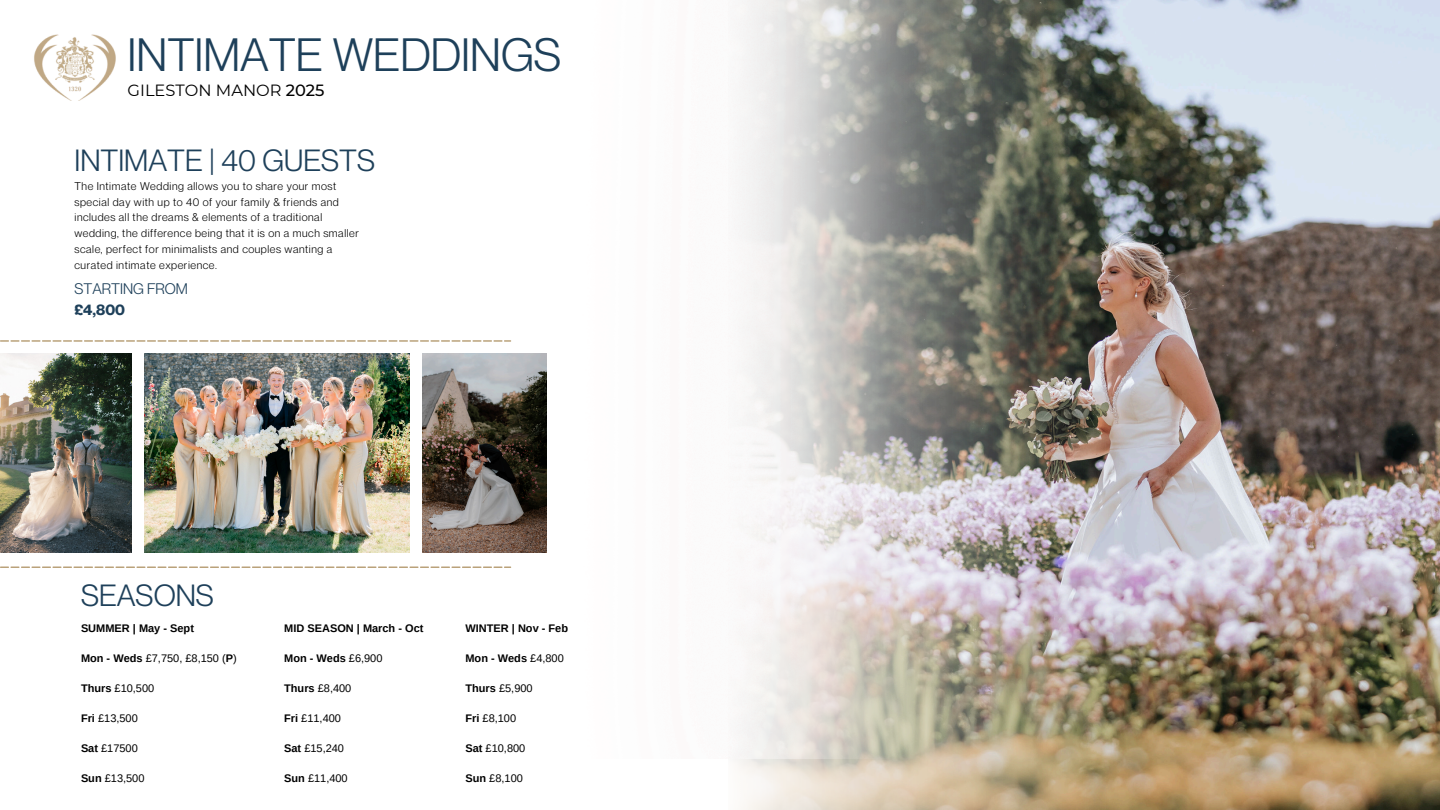
<style>
.page{position:relative;width:1440px;height:810px;background:#fff}
.page>*{position:absolute;margin:0;border:0;box-sizing:border-box;transform-origin:0 0}
.t1{font:45.7px "Neue Montreal";color:#1e405a}
.t2{font:30px "Neue Montreal";color:#1e405a}
.t3{font:16.2px "Montserrat";color:#000}
.t4{font:15px/21px "Neue Montreal";color:#1e405a}
.t5{font:11px/15.8px "Neue Montreal";letter-spacing:.05em;color:#000}
.t6{font:11px "Arimo";color:#000}
.t7{font:700 11px "Arimo";color:#000}
.s1{font-weight:500}
.s2{font-weight:700}
.s3{font-weight:400}
</style>
<div class="page">
<img style="left:1137px;top:0;width:303px;height:810px">
<img style="left:735px;top:0;width:402px;height:810px">
<img style="left:502px;top:0;width:460px;height:759px">
<svg style="left:0;top:340px;width:511px;height:2px"></svg>
<img style="left:34px;top:34px;width:82px;height:67px">
<svg style="left:0;top:566px;width:511px;height:2px"></svg>
<img style="left:0;top:354px;width:132px;height:198px">
<img style="left:422px;top:354px;width:125px;height:198px">
<img style="left:145px;top:354px;width:264px;height:198px">
<h2 class="t1" style="left:128px;top:27px;width:435px">INTIMATE WEDDINGS</h2>
<p class="t3" style="left:128px;top:81px;width:198px">GILESTON MANOR <span class="s1">2025</span></p>
<p class="t2" style="left:75px;top:142px;width:302px">INTIMATE | 40 GUESTS</p>
<p class="t5" style="left:75px;top:178px;width:286px">The Intimate Wedding allows you to share your most special day with up to 40 of your family &amp; friends and includes all the dreams &amp; elements of a traditional wedding, the difference being that it is on a much smaller scale, perfect for minimalists and couples wanting a curated intimate experience.</p>
<p class="t4" style="left:75px;top:278px;width:115px">STARTING FROM <span class="s2">£4,800</span></p>
<h3 class="t2" style="left:81px;top:577px;width:134px">SEASONS</h3>
<p class="t7" style="left:81px;top:622px;width:115px">SUMMER | May - Sept</p>
<p class="t6" style="left:81px;top:652px;width:157px"><span class="s2">Mon - Weds</span> £7,750, £8,150 (<span class="s2">P</span>)</p>
<h2 class="t6" style="left:81px;top:682px;width:75px"><span class="s2">Thurs</span> £10,500</h2>
<h4 class="t6" style="left:81px;top:712px;width:58px"><span class="s2">Fri</span> £13,500</h4>
<p class="t6" style="left:81px;top:742px;width:58px"><span class="s2">Sat</span> £17500</p>
<p class="t6" style="left:81px;top:772px;width:65px"><span class="s2">Sun</span> £13,500</p>
<p class="t7" style="left:284px;top:622px;width:141px">MID SEASON | March - Oct</p>
<p class="t7" style="left:284px;top:652px;width:100px">Mon - Weds <span class="s3">£6,900</span></p>
<p class="t6" style="left:284px;top:682px;width:69px"><span class="s2">Thurs</span> £8,400</p>
<p class="t6" style="left:284px;top:712px;width:58px"><span class="s2">Fri</span> £11,400</p>
<h4 class="t6" style="left:284px;top:742px;width:61px"><span class="s2">Sat</span> £15,240</h4>
<p class="t6" style="left:284px;top:772px;width:65px"><span class="s2">Sun</span> £11,400</p>
<p class="t7" style="left:465px;top:622px;width:104px">WINTER | Nov - Feb</p>
<p class="t7" style="left:465px;top:652px;width:100px">Mon - Weds <span class="s3">£4,800</span></p>
<p class="t6" style="left:465px;top:682px;width:69px"><span class="s2">Thurs</span> £5,900</p>
<p class="t6" style="left:465px;top:712px;width:52px"><span class="s2">Fri</span> £8,100</p>
<h4 class="t6" style="left:465px;top:742px;width:61px"><span class="s2">Sat</span> £10,800</h4>
<p class="t6" style="left:465px;top:772px;width:59px"><span class="s2">Sun</span> £8,100</p>
</div>
